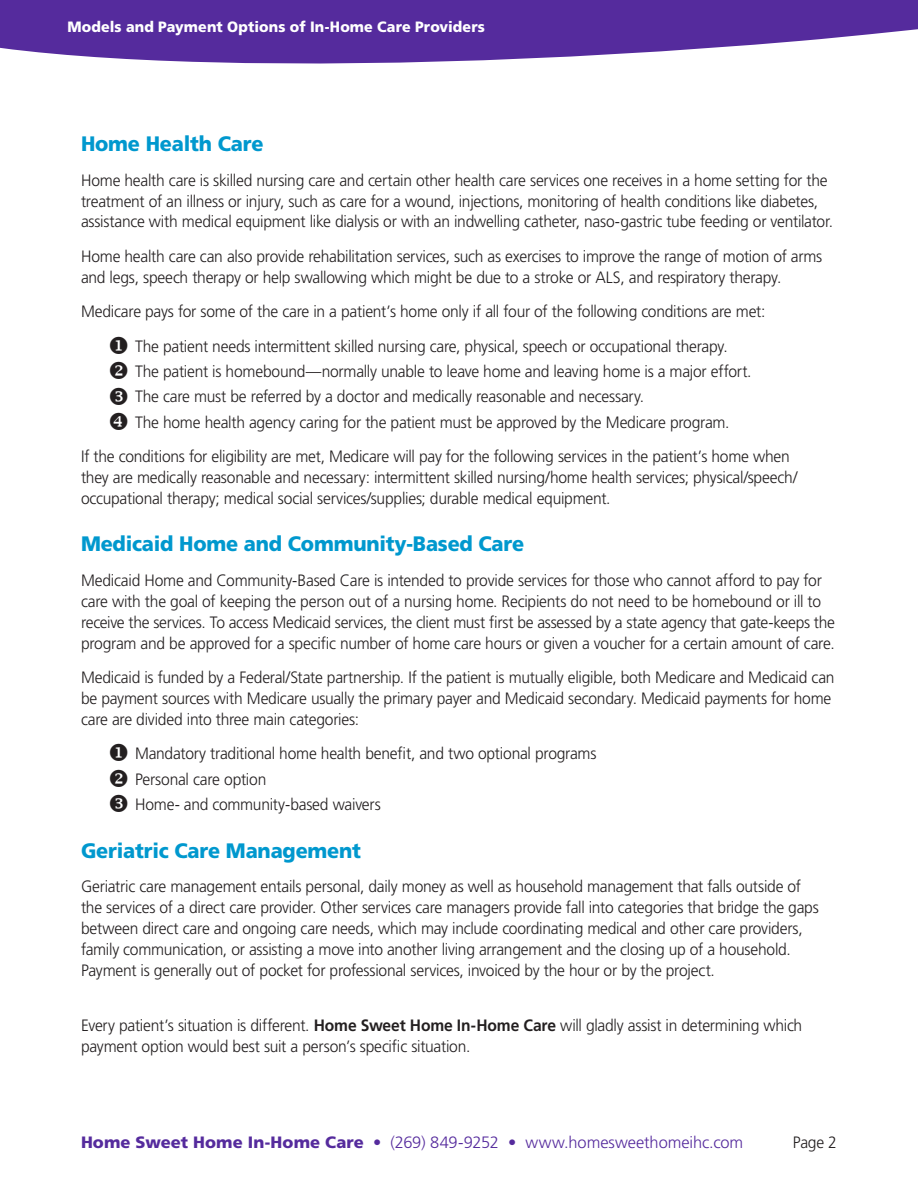
<style>
.page{position:relative;width:918px;height:1188px;background:#fff}
.page>*{position:absolute;margin:0;border:0;box-sizing:border-box;transform-origin:0 0}
.Subtitle_-_14_pt{font:900 20.85px "Frutiger";letter-spacing:-.01em;color:#0098ce;scale:.95 1}
.Body_Text{font:300 16.5px/20.9px "Frutiger";letter-spacing:-.015em;color:#231f20;scale:.95 1}
.Body_Text_Bulleted_a{font:300 16.5px "Frutiger";letter-spacing:-.015em;color:#231f20;scale:.95 1}
.t1{font:300 16.5px "Frutiger";letter-spacing:-.005em;color:#552b9d}
.t2{font:900 15px "Frutiger";letter-spacing:.01em;color:#fff;scale:.95 1}
.s1{font-weight:700}
.s2{font-weight:900}
</style>
<div class="page">
<svg style="left:0;top:0;width:918px;height:64px;background:#6f4bac"></svg>
<p class="t2" style="left:68px;top:18px;width:441px">Models and Payment Options of In-Home Care Providers</p>
<p class="Subtitle_-_14_pt" style="left:81px;top:131px;width:194px">Home Health Care</p>
<p class="Body_Text" style="left:81px;top:169px;width:793px">Home health care is skilled nursing care and certain other health care services one receives in a home setting for the treatment of an illness or injury, such as care for a wound, injections, monitoring of health conditions like diabetes, assistance with medical equipment like dialysis or with an indwelling catheter, naso-gastric tube feeding or ventilator.</p>
<p class="Body_Text" style="left:81px;top:246px;width:782px">Home health care can also provide rehabilitation services, such as exercises to improve the range of motion of arms and legs, speech therapy or help swallowing which might be due to a stroke or ALS, and respiratory therapy.</p>
<p class="Body_Text" style="left:81px;top:301px;width:722px">Medicare pays for some of the care in a patient’s home only if all four of the following conditions are met:</p>
<p class="Body_Text_Bulleted_a" style="left:108px;top:336px;width:654px">◆ The patient needs intermittent skilled nursing care, physical, speech or occupational therapy.</p>
<p class="Body_Text_Bulleted_a" style="left:108px;top:362px;width:679px">❖ The patient is homebound—normally unable to leave home and leaving home is a major effort.</p>
<p class="Body_Text_Bulleted_a" style="left:135px;top:387px;width:538px">The care must be referred by a doctor and medically reasonable and necessary.</p>
<p class="Body_Text_Bulleted_a" style="left:135px;top:413px;width:627px">The home health agency caring for the patient must be approved by the Medicare program.</p>
<p class="Body_Text" style="left:81px;top:446px;width:756px">If the conditions for eligibility are met, Medicare will pay for the following services in the patient’s home when they are medically reasonable and necessary: intermittent skilled nursing/home health services; physical/speech/ occupational therapy; medical social services/supplies; durable medical equipment.</p>
<p class="Subtitle_-_14_pt" style="left:81px;top:532px;width:468px">Medicaid Home and Community-Based Care</p>
<p class="Body_Text" style="left:81px;top:570px;width:795px">Medicaid Home and Community-Based Care is intended to provide services for those who cannot afford to pay for care with the goal of keeping the person out of a nursing home. Recipients do not need to be homebound or ill to receive the services. To access Medicaid services, the client must first be assessed by a state agency that gate-keeps the program and be approved for a specific number of home care hours or given a voucher for a certain amount of care.</p>
<p class="Body_Text" style="left:81px;top:667px;width:795px">Medicaid is funded by a Federal/State partnership. If the patient is mutually eligible, both Medicare and Medicaid can be payment sources with Medicare usually the primary payer and Medicaid secondary. Medicaid payments for home care are divided into three main categories:</p>
<p class="Body_Text_Bulleted_a" style="left:108px;top:744px;width:516px">◆ Mandatory traditional home health benefit, and two optional programs</p>
<p class="Body_Text_Bulleted_a" style="left:108px;top:770px;width:168px">❖ Personal care option</p>
<p class="Body_Text_Bulleted_a" style="left:135px;top:795px;width:260px">Home- and community-based waivers</p>
<p class="Subtitle_-_14_pt" style="left:81px;top:838px;width:296px">Geriatric Care Management</p>
<p class="Body_Text" style="left:81px;top:876px;width:778px">Geriatric care management entails personal, daily money as well as household management that falls outside of the services of a direct care provider. Other services care managers provide fall into categories that bridge the gaps between direct care and ongoing care needs, which may include coordinating medical and other care providers, family communication, or assisting a move into another living arrangement and the closing up of a household.<br>Payment is generally out of pocket for professional services, invoiced by the hour or by the project.</p>
<p class="Body_Text" style="left:81px;top:1015px;width:761px">Every patient’s situation is different. <span class="s1">Home Sweet Home In-Home Care</span> will gladly assist in determining which payment option would best suit a person’s specific situation.</p>
<p class="t1" style="left:81px;top:1132px;width:664px"><span class="s2">Home Sweet Home In-Home Care</span> • (269) 849-9252 • www.homesweethomeihc.com</p>
<p class="Body_Text" style="left:793px;top:1131px;width:48px">Page 2</p>
</div>
